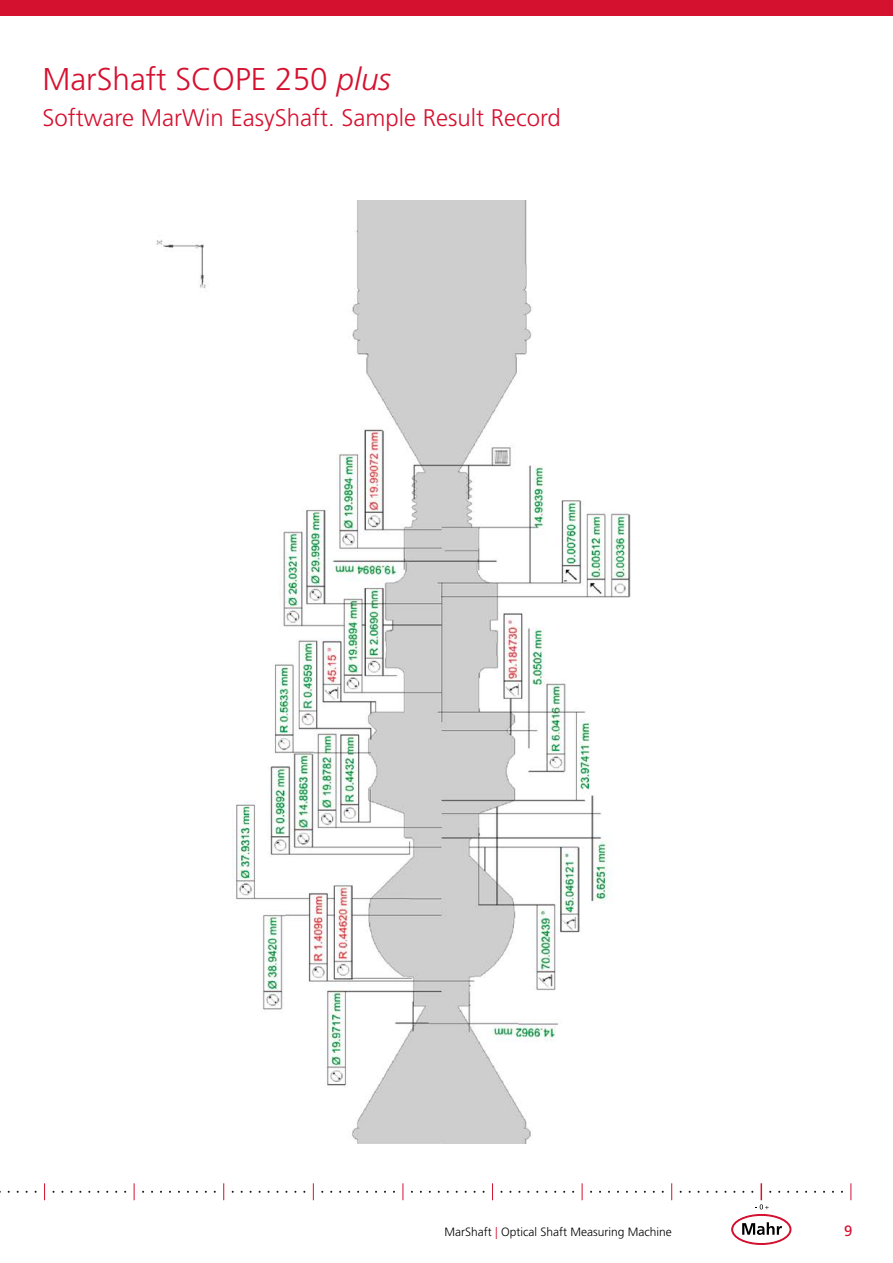
<style>
.page{position:relative;width:893px;height:1263px;background:#fff}
.page>*{position:absolute;margin:0;border:0;box-sizing:border-box;transform-origin:0 0}
.t1{font:300 31.5px "Frutiger LT Pro";color:#d51130}
.t2{font:300 24px "Frutiger LT Pro";color:#d51130}
.t3{font:15px "Frutiger LT Pro";color:#d51130}
.t4{font:300 12px "Frutiger LT Pro";color:#000}
.s1{font-style:italic}
.s2{color:#d51130}
</style>
<div class="page">
<img style="left:156px;top:201px;width:475px;height:943px">
<div style="left:0;top:0;width:893px;height:16px;background:#d51130"></div>
<svg style="left:44px;top:1183px;width:1px;height:17px"></svg>
<svg style="left:134px;top:1183px;width:1px;height:17px"></svg>
<svg style="left:223px;top:1183px;width:1px;height:17px"></svg>
<svg style="left:313px;top:1183px;width:1px;height:17px"></svg>
<svg style="left:403px;top:1183px;width:1px;height:17px"></svg>
<svg style="left:492px;top:1183px;width:1px;height:17px"></svg>
<svg style="left:582px;top:1183px;width:1px;height:17px"></svg>
<svg style="left:671px;top:1183px;width:1px;height:17px"></svg>
<svg style="left:724px;top:1183px;width:74px;height:61px"></svg>
<svg style="left:850px;top:1183px;width:1px;height:17px"></svg>
<h1 class="t1" style="left:43px;top:61px;width:350px">MarShaft SCOPE 250 <span class="s1">plus</span></h1>
<p class="t2" style="left:43px;top:104px;width:520px">Software MarWin EasyShaft. Sample Result Record</p>
<p class="t4" style="left:444px;top:1224px;width:229px">MarShaft <span class="s2">|</span> Optical Shaft Measuring Machine</p>
<p class="t3" style="left:844px;top:1222px;width:10px">9</p>
</div>
